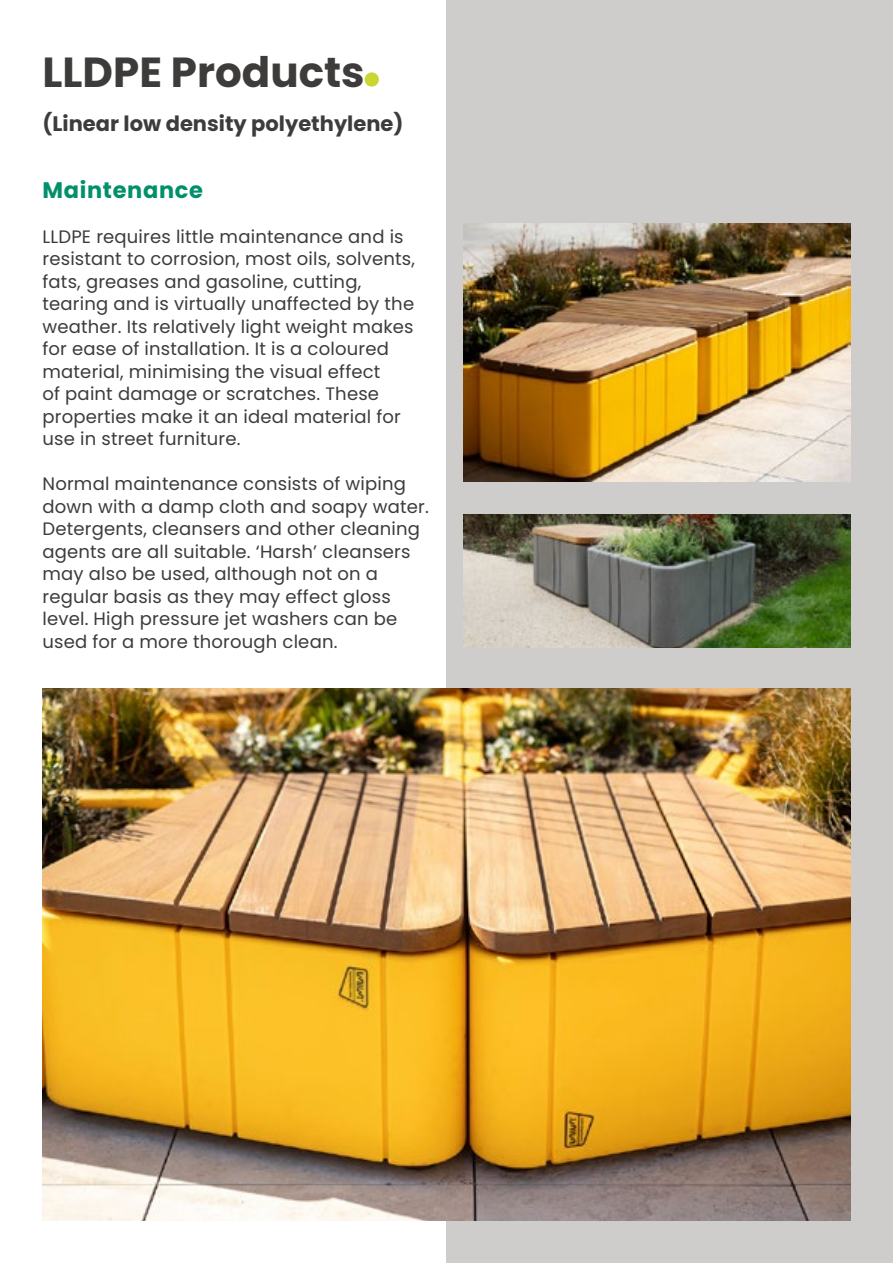
<style>
.page{position:relative;width:893px;height:1263px;background:#fff}
.page>*{position:absolute;margin:0;border:0;box-sizing:border-box;transform-origin:0 0}
.t1{font:700 42px "Poppins";color:#3d3c3b}
.t2{font:700 22.5px "Poppins";letter-spacing:.03em;color:#028f6b}
.t3{font:700 21px "Poppins";color:#3d3c3b}
.t4{font:18px/22.5px "Poppins";letter-spacing:.01em;color:#3d3c3b}
</style>
<div class="page">
<div style="left:446px;top:0;width:447px;height:1263px;background:#cfcdcc"></div>
<div style="left:365px;top:72px;width:14px;height:15px;background:#cad632;border-radius:50%"></div>
<img style="left:43px;top:689px;width:807px;height:531px">
<img style="left:463px;top:224px;width:387px;height:258px">
<img style="left:463px;top:514px;width:387px;height:134px">
<h1 class="t1" style="left:43px;top:48px;width:324px">LLDPE Products</h1>
<p class="t3" style="left:43px;top:111px;width:362px">(Linear low density polyethylene)</p>
<p class="t2" style="left:43px;top:178px;width:162px">Maintenance</p>
<p class="t4" style="left:43px;top:225px;width:374px">LLDPE requires little maintenance and is resistant to corrosion, most oils, solvents, fats, greases and gasoline, cutting, tearing and is virtually unaffected by the weather. Its relatively light weight makes for ease of installation. It is a coloured material, minimising the visual effect<br>of paint damage or scratches. These properties make it an ideal material for use in street furniture.</p>
<p class="t4" style="left:43px;top:473px;width:388px">Normal maintenance consists of wiping down with a damp cloth and soapy water.<br>Detergents, cleansers and other cleaning agents are all suitable. ‘Harsh’ cleansers may also be used, although not on a regular basis as they may effect gloss level. High pressure jet washers can be used for a more thorough clean.</p>
</div>
